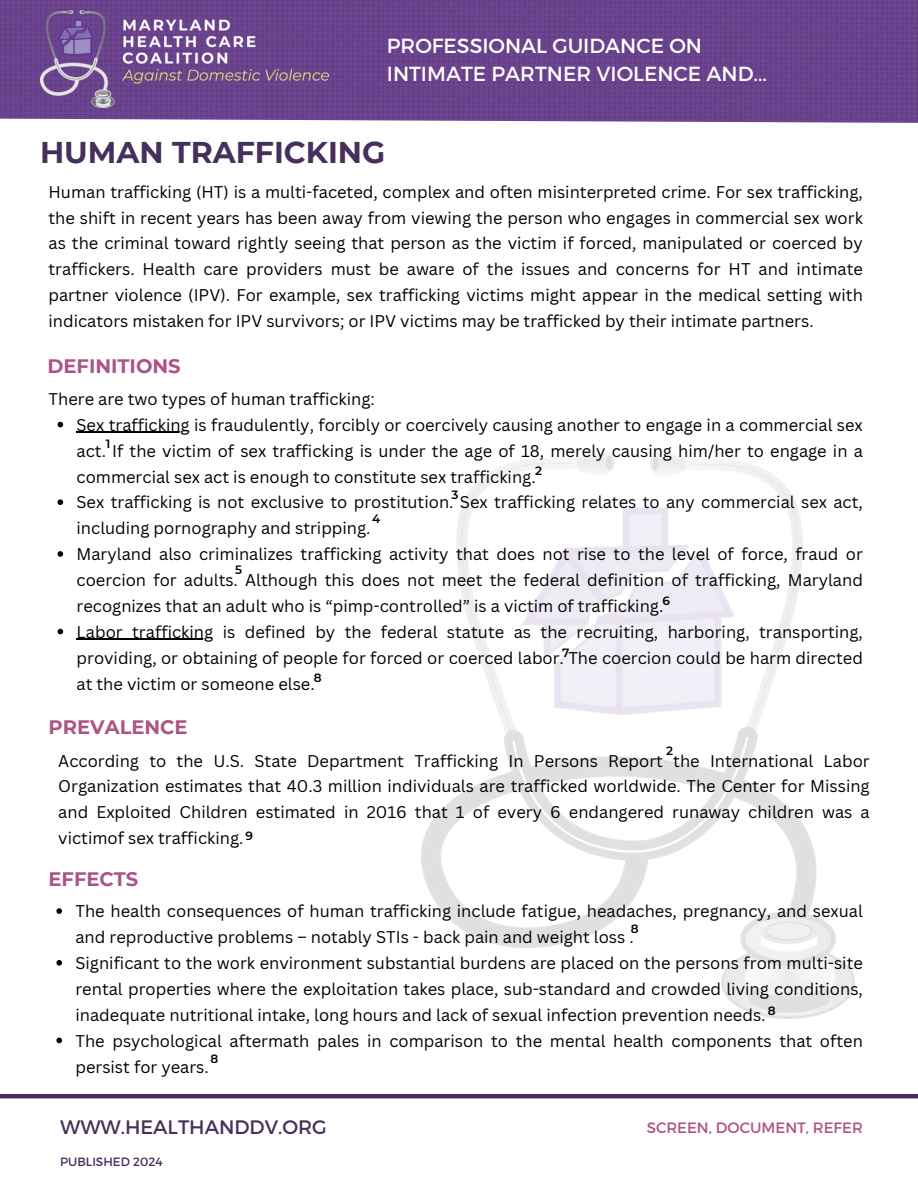
<style>
.page{position:relative;width:918px;height:1188px;background:#fff}
.page>*{position:absolute;margin:0;border:0;box-sizing:border-box;transform-origin:0 0}
.t1{font:700 30px "Montserrat";color:#472f5b}
.t2{font:20.4px/28.5px "Montserrat";color:#fff}
.t3{font:700 19.5px "Montserrat";color:#ac5486}
.t4{font:19.5px "Montserrat";color:#472f5b}
.t5{font:16.5px/25.8px "Canva Sans";color:#000;text-align:justify}
.t6{font:15px "Montserrat";color:#ac5486}
.t7{font:12px "Montserrat";color:#472f5b}
.t8{font:600 12px "Montserrat";color:#000}
</style>
<div class="page">
<img style="left:0;top:0;width:918px;height:123px">
<img style="left:40px;top:11px;width:288px;height:97px">
<hr style="left:0;top:1094px;width:918px;height:4px;background:#472f5b">
<img style="left:422px;top:453px;width:433px;height:565px">
<svg style="left:58px;top:422px;width:5px;height:5px"></svg>
<hr style="left:77px;top:432px;width:113px;height:1px;background:#000">
<svg style="left:58px;top:499px;width:5px;height:6px"></svg>
<svg style="left:58px;top:551px;width:5px;height:6px"></svg>
<svg style="left:58px;top:629px;width:5px;height:5px"></svg>
<hr style="left:77px;top:639px;width:136px;height:1px;background:#000">
<svg style="left:56px;top:908px;width:6px;height:6px"></svg>
<svg style="left:56px;top:960px;width:6px;height:6px"></svg>
<svg style="left:56px;top:1038px;width:6px;height:5px"></svg>
<p class="t2" style="left:387px;top:30px;width:382px">PROFESSIONAL GUIDANCE ON<br>INTIMATE PARTNER VIOLENCE AND...</p>
<p class="t1" style="left:40px;top:134px;width:347px">HUMAN TRAFFICKING</p>
<p class="t5" style="left:49px;top:178px;width:816px">Human trafficking (HT) is a multi-faceted, complex and often misinterpreted crime. For sex trafficking, the shift in recent years has been away from viewing the person who engages in commercial sex work as the criminal toward rightly seeing that person as the victim if forced, manipulated or coerced by traffickers. Health care providers must be aware of the issues and concerns for HT and intimate partner violence (IPV). For example, sex trafficking victims might appear in the medical setting with indicators mistaken for IPV survivors; or IPV victims may be trafficked by their intimate partners.</p>
<p class="t3" style="left:47px;top:354px;width:135px">DEFINITIONS</p>
<p class="t5" style="left:49px;top:386px;width:328px">There are two types of human trafficking:</p>
<p class="t5" style="left:77px;top:411px;width:788px">Sex trafficking is fraudulently, forcibly or coercively causing another to engage in a commercial sex act. If the victim of sex trafficking is under the age of 18, merely causing him/her to engage in a commercial sex act is enough to constitute sex trafficking.</p>
<p class="t5" style="left:77px;top:489px;width:788px">Sex trafficking is not exclusive to prostitution. Sex trafficking relates to any commercial sex act, including pornography and stripping.</p>
<p class="t5" style="left:77px;top:541px;width:788px">Maryland also criminalizes trafficking activity that does not rise to the level of force, fraud or coercion for adults. Although this does not meet the federal definition of trafficking, Maryland recognizes that an adult who is “pimp-controlled” is a victim of trafficking.</p>
<p class="t5" style="left:77px;top:618px;width:788px">Labor trafficking is defined by the federal statute as the recruiting, harboring, transporting, providing, or obtaining of people for forced or coerced labor. The coercion could be harm directed at the victim or someone else.</p>
<p class="t3" style="left:49px;top:716px;width:141px">PREVALENCE</p>
<p class="t5" style="left:58px;top:747px;width:813px">According to the U.S. State Department Trafficking In Persons Report the International Labor Organization estimates that 40.3 million individuals are trafficked worldwide. The Center for Missing and Exploited Children estimated in 2016 that 1 of every 6 endangered runaway children was a victimof sex trafficking.</p>
<p class="t3" style="left:49px;top:868px;width:91px">EFFECTS</p>
<p class="t5" style="left:75px;top:898px;width:789px">The health consequences of human trafficking include fatigue, headaches, pregnancy, and sexual and reproductive problems – notably STIs - back pain and weight loss .</p>
<p class="t5" style="left:75px;top:950px;width:789px">Significant to the work environment substantial burdens are placed on the persons from multi-site rental properties where the exploitation takes place, sub-standard and crowded living conditions, inadequate nutritional intake, long hours and lack of sexual infection prevention needs.</p>
<p class="t5" style="left:75px;top:1027px;width:789px">The psychological aftermath pales in comparison to the mental health components that often persist for years.</p>
<p class="t8" style="left:106px;top:436px;width:6px">1</p>
<p class="t8" style="left:535px;top:463px;width:8px">2</p>
<p class="t8" style="left:451px;top:487px;width:8px">3</p>
<p class="t8" style="left:662px;top:593px;width:9px">6</p>
<p class="t8" style="left:562px;top:646px;width:9px">7</p>
<p class="t8" style="left:314px;top:670px;width:9px">8</p>
<p class="t8" style="left:666px;top:744px;width:8px">2</p>
<p class="t8" style="left:245px;top:828px;width:9px">9</p>
<p class="t8" style="left:631px;top:921px;width:9px">8</p>
<p class="t8" style="left:768px;top:1003px;width:9px">8</p>
<p class="t8" style="left:211px;top:1052px;width:9px">8</p>
<p class="t4" style="left:60px;top:1114px;width:268px">WWW.HEALTHANDDV.ORG</p>
<p class="t7" style="left:60px;top:1154px;width:104px">PUBLISHED 2024</p>
<p class="t6" style="left:647px;top:1118px;width:218px">SCREEN, DOCUMENT, REFER</p>
</div>
